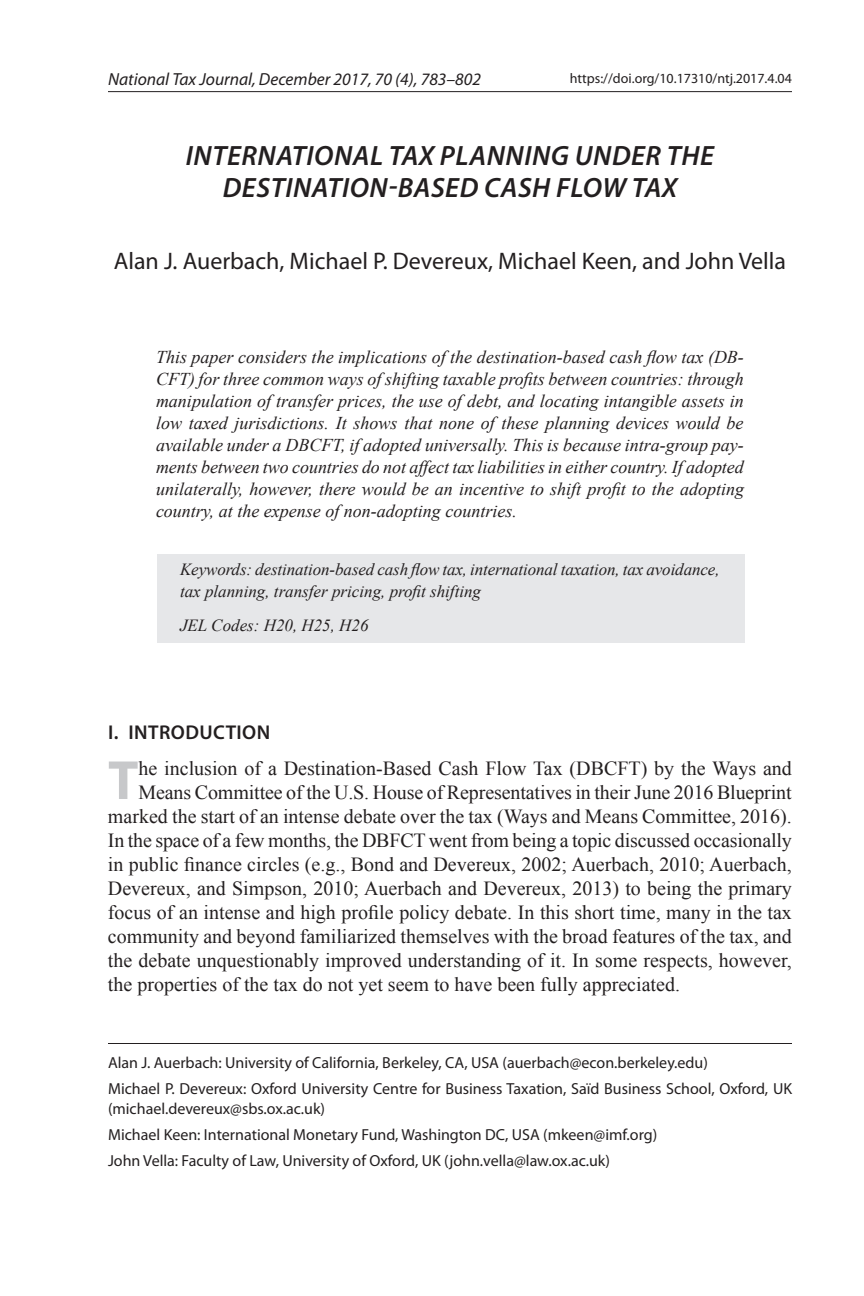
<style>
.page{position:relative;width:864px;height:1296px;background:#fff}
.page>*{position:absolute;margin:0;border:0;box-sizing:border-box;transform-origin:0 0}
.t1{font:700 55.6px "Myriad Pro";color:#c7c8ca}
.t2{font:italic 600 28px/32px "Myriad Pro";letter-spacing:.02em;color:#231f20}
.t3{font:24px "Myriad Pro";color:#231f20}
.t4{font:20px "Times New Roman";color:#231f20}
.t5{font:600 20px "Myriad Pro";letter-spacing:.02em;color:#231f20}
.t6{font:italic 18px/22px "Times New Roman";color:#231f20;text-align:justify}
.t7{font:italic 17.6px "Myriad Pro";color:#231f20}
.t8{font:italic 17px/22px "Times New Roman";letter-spacing:-.005em;color:#231f20}
.t9{font:16px/26px "Myriad Pro";color:#231f20}
.t10{font:14px "Myriad Pro";color:#231f20}
</style>
<div class="page">
<div style="left:157px;top:554px;width:588px;height:89px;background:#e6e7e9"></div>
<hr style="left:108px;top:91px;width:684px;height:1px;background:#231f20">
<hr style="left:108px;top:1043px;width:684px;height:1px;background:#231f20">
<p class="t7" style="left:108px;top:68px;width:375px">National Tax Journal, December 2017, 70 (4), 783–802</p>
<p class="t10" style="left:570px;top:69px;width:224px">https://doi.org/10.17310/ntj.2017.4.04</p>
<h2 class="t2" style="left:186px;top:139px;width:302px">INTERNATIONA L TAX PLANNIN</h2>
<h2 class="t2" style="left:223px;top:139px;width:493px;text-indent:328px">G UNDER THE<br>DESTINATION-BASED CASH FLOW TAX</h2>
<p class="t3" style="left:114px;top:246px;width:674px">Alan J. Auerbach, Michael P. Devereux, Michael Keen, and John Vella</p>
<p class="t6" style="left:156px;top:346px;width:590px">This paper considers the implications of the destination-based cash flow tax (DB-CFT) for three common ways of shifting taxable profits between countries: through manipulation of transfer prices, the use of debt, and locating intangible assets in low taxed jurisdictions. It shows that none of these planning devices would be available under a DBCFT, if adopted universally. This is because intra-group pay&shy;ments between two countries do not affect tax liabilities in either country. If adopted unilaterally, however, there would be an incentive to shift profit to the adopting country, at the expense of non-adopting countries.</p>
<p class="t8" style="left:180px;top:558px;width:541px">Keywords: destination-based cash flow tax, international taxation, tax avoidance, tax planning, transfer pricing, profit shifting</p>
<p class="t8" style="left:180px;top:614px;width:190px">JEL Codes: H20, H25, H26</p>
<p class="t5" style="left:108px;top:720px;width:164px">I. INTRODUCTION</p>
<h1 class="t1" style="left:108px;top:744px;width:32px">T</h1>
<p class="t4" style="left:138px;top:755px;width:655px">he inclusion of a Destination-Based Cash Flow Tax (DBCFT) by the Ways and</p>
<p class="t4" style="left:138px;top:779px;width:655px">Means Committee of the U.S. House of Representatives in their June 2016 Blueprint</p>
<p class="t4" style="left:108px;top:803px;width:685px">marked the start of an intense debate over the tax (Ways and Means Committee, 2016).</p>
<p class="t4" style="left:108px;top:827px;width:686px">In the space of a few months, the DBFCT went from being a topic discussed occasionally</p>
<p class="t4" style="left:108px;top:851px;width:685px">in public finance circles (e.g., Bond and Devereux, 2002; Auerbach, 2010; Auerbach,</p>
<p class="t4" style="left:108px;top:875px;width:685px">Devereux, and Simpson, 2010; Auerbach and Devereux, 2013) to being the primary</p>
<p class="t4" style="left:108px;top:899px;width:685px">focus of an intense and high profile policy debate. In this short time, many in the tax</p>
<p class="t4" style="left:108px;top:923px;width:685px">community and beyond familiarized themselves with the broad features of the tax, and</p>
<p class="t4" style="left:108px;top:947px;width:685px">the debate unquestionably improved understanding of it. In some respects, however,</p>
<p class="t4" style="left:108px;top:971px;width:574px">the properties of the tax do not yet seem to have been fully appreciated.</p>
<p class="t9" style="left:108px;top:1049px;width:686px">Alan J. Auerbach: University of California, Berkeley, CA, USA (auerbach@econ.berkeley.edu)<br>Michael P. Devereux: Oxford University Centre for Business Taxation, Saïd Business School, Oxford, UK</p>
<p class="t9" style="left:108px;top:1095px;width:551px">(michael.devereux@sbs.ox.ac.uk)<br>Michael Keen: International Monetary Fund, Washington DC, USA (mkeen@imf.org)<br>John Vella: Faculty of Law, University of Oxford, UK (john.vella@law.ox.ac.uk)</p>
</div>
